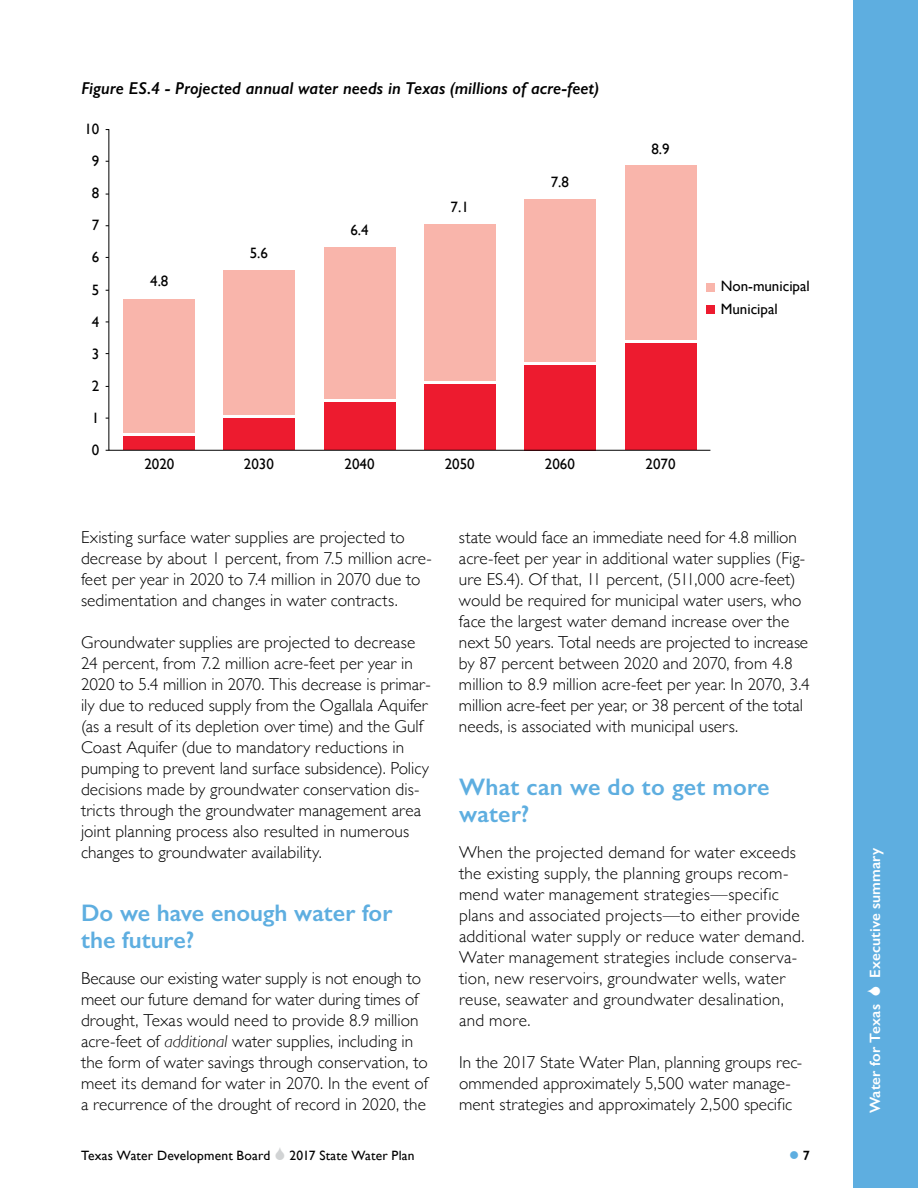
<style>
.page{position:relative;width:918px;height:1188px;background:#fff}
.page>*{position:absolute;margin:0;border:0;box-sizing:border-box;transform-origin:0 0}
.heading_2{font:600 24px/27px "Gill Sans";letter-spacing:.005em;color:#5eaee0}
.body{font:300 17.25px/21px "Gill Sans";letter-spacing:.005em;color:#000}
.chart_heading{font:italic 600 17.25px "Gill Sans";color:#000}
.t1{font:15px/32.1px "Gill Sans";color:#000;text-align:center}
.t2{font:600 15px "Gill Sans";letter-spacing:.01em;color:#fff}
.t3{font:13.5px "Gill Sans";letter-spacing:.015em;color:#000}
.t4{font:600 13.5px "Gill Sans";color:#000}
.s1{font-style:italic}
.s2{color:#5eaee0}
</style>
<div class="page">
<div style="left:853px;top:0;width:65px;height:1188px;background:#5eaee0"></div>
<svg style="left:105px;top:129px;width:606px;height:322px"></svg>
<div style="left:706px;top:305px;width:9px;height:8px;background:#ed1b2f"></div>
<div style="left:706px;top:283px;width:9px;height:8px;background:#f9b5ab"></div>
<p class="chart_heading" style="left:81px;top:77px;width:520px">Figure ES.4 - Projected annual water needs in Texas (millions of acre-feet)</p>
<p class="t1" style="left:84px;top:113px;width:17px">10<br>9<br>8<br>7<br>6<br>5<br>4<br>3<br>2<br>1<br>0</p>
<p class="t1" style="left:150px;top:265px;width:20px">4.8</p>
<p class="t1" style="left:250px;top:237px;width:20px">5.6</p>
<p class="t1" style="left:350px;top:214px;width:20px">6.4</p>
<p class="t1" style="left:451px;top:191px;width:20px">7.1</p>
<p class="t1" style="left:551px;top:166px;width:20px">7.8</p>
<p class="t1" style="left:651px;top:133px;width:20px">8.9</p>
<p class="t1" style="left:144px;top:447px;width:31px">2020</p>
<p class="t1" style="left:244px;top:447px;width:32px">2030</p>
<p class="t1" style="left:345px;top:447px;width:31px">2040</p>
<p class="t1" style="left:445px;top:447px;width:31px">2050</p>
<p class="t1" style="left:545px;top:447px;width:31px">2060</p>
<p class="t1" style="left:646px;top:447px;width:31px">2070</p>
<p class="t1" style="left:721px;top:275px;width:91px;line-height:22.5px;text-align:left">Non-municipal<br>Municipal</p>
<p class="body" style="left:81px;top:526px;width:352px">Existing surface water supplies are projected to decrease by about 1 percent, from 7.5 million acre&shy;feet per year in 2020 to 7.4 million in 2070 due to sedimentation and changes in water contracts.</p>
<p class="body" style="left:81px;top:631px;width:351px">Groundwater supplies are projected to decrease 24 percent, from 7.2 million acre-feet per year in 2020 to 5.4 million in 2070. This decrease is primar&shy;ily due to reduced supply from the Ogallala Aquifer (as a result of its depletion over time) and the Gulf Coast Aquifer (due to mandatory reductions in pumping to prevent land surface subsidence). Policy decisions made by groundwater conservation dis&shy;tricts through the groundwater management area joint planning process also resulted in numerous changes to groundwater availability.</p>
<h2 class="heading_2" style="left:81px;top:899px;width:313px">Do we have enough water for the future?</h2>
<p class="body" style="left:81px;top:967px;width:348px">Because our existing water supply is not enough to meet our future demand for water during times of drought, Texas would need to provide 8.9 million acre-feet of <span class="s1">additional</span> water supplies, including in the form of water savings through conservation, to meet its demand for water in 2070. In the event of a recurrence of the drought of record in 2020, the</p>
<p class="body" style="left:459px;top:526px;width:352px">state would face an immediate need for 4.8 million acre-feet per year in additional water supplies (Fig&shy;ure ES.4). Of that, 11 percent, (511,000 acre-feet) would be required for municipal water users, who face the largest water demand increase over the next 50 years. Total needs are projected to increase by 87 percent between 2020 and 2070, from 4.8 million to 8.9 million acre-feet per year. In 2070, 3.4 million acre-feet per year, or 38 percent of the total needs, is associated with municipal users.</p>
<h2 class="heading_2" style="left:459px;top:773px;width:312px">What can we do to get more water?</h2>
<p class="body" style="left:459px;top:841px;width:347px">When the projected demand for water exceeds the existing supply, the planning groups recom&shy;mend water management strategies—specific plans and associated projects—to either provide additional water supply or reduce water demand.<br>Water management strategies include conserva&shy;tion, new reservoirs, groundwater wells, water reuse, seawater and groundwater desalination, and more.</p>
<p class="body" style="left:459px;top:1051px;width:345px">In the 2017 State Water Plan, planning groups rec&shy;ommended approximately 5,500 water manage&shy;ment strategies and approximately 2,500 specific</p>
<p class="t3" style="left:81px;top:1147px;width:191px">Texas Water Development Board</p>
<p class="t3" style="left:290px;top:1147px;width:127px">2017 State Water Plan</p>
<p class="t4" style="left:789px;top:1147px;width:22px"><span class="s2">●</span> 7</p>
<p class="t2" style="left:866px;top:978px;width:132px;rotate:-90deg">Executive summary</p>
<p class="t2" style="left:866px;top:1113px;width:111px;rotate:-90deg">Water for Texas</p>
</div>
